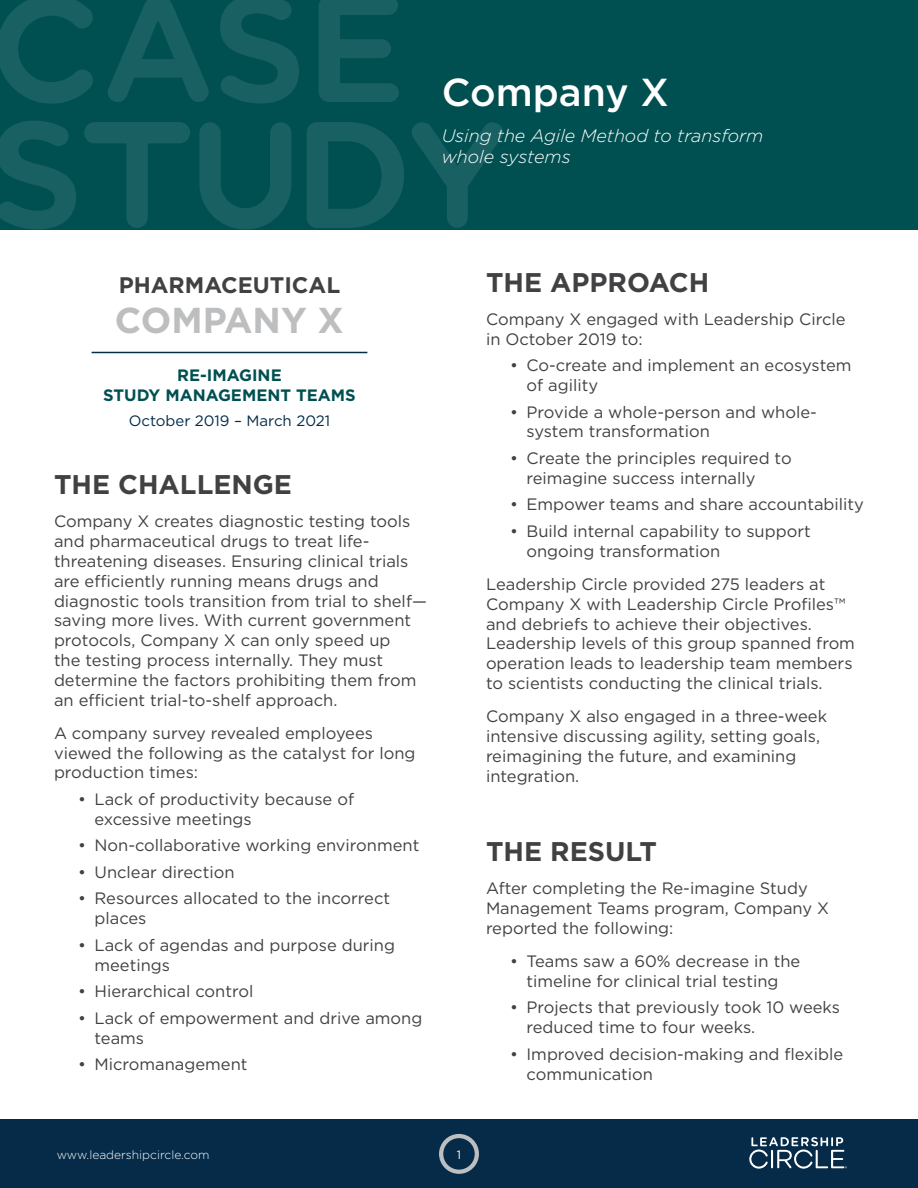
<style>
.page{position:relative;width:918px;height:1188px;background:#fff}
.page>*{position:absolute;margin:0;border:0;box-sizing:border-box;transform-origin:0 0}
.t1{font:500 39px "Gotham";color:#fff}
.t2{font:700 36px "Gotham";color:#bcbec0}
.t3{font:700 27px "Gotham";color:#414042}
.t4{font:700 22.5px "Gotham";color:#414042}
.t5{font:italic 300 18px/21.6px "Gotham";color:#fff}
.t6{font:16.5px/19.8px "Gotham";color:#414042}
.t7{font:700 16.5px/19.8px "Gotham";color:#005051;text-align:center}
.t8{font:15px "Gotham";color:#052c49}
.t9{font:300 12px "Gotham";color:#fff}
.t10{font:12px "Gotham";color:#fff}
</style>
<div class="page">
<div style="left:0;top:1119px;width:918px;height:69px;background:#052b48"></div>
<svg style="left:439px;top:1134px;width:40px;height:40px"></svg>
<svg style="left:749px;top:1137px;width:98px;height:32px"></svg>
<div style="left:0;top:0;width:918px;height:230px;background:#004f51"></div>
<svg style="left:0;top:0;width:93px;height:104px"></svg>
<svg style="left:108px;top:0;width:101px;height:102px"></svg>
<svg style="left:220px;top:0;width:79px;height:104px"></svg>
<svg style="left:319px;top:0;width:80px;height:102px"></svg>
<svg style="left:0;top:121px;width:76px;height:109px"></svg>
<svg style="left:84px;top:122px;width:106px;height:106px"></svg>
<svg style="left:199px;top:122px;width:92px;height:108px"></svg>
<svg style="left:307px;top:122px;width:97px;height:106px"></svg>
<svg style="left:412px;top:122px;width:91px;height:106px"></svg>
<hr style="left:92px;top:352px;width:275px;height:1px;background:#052c49">
<h1 class="t1" style="left:442px;top:67px;width:229px">Company X</h1>
<p class="t5" style="left:442px;top:124px;width:323px">Using the Agile Method to transform whole systems</p>
<h3 class="t4" style="left:119px;top:271px;width:223px">PHARMACEUTICAL</h3>
<h2 class="t2" style="left:115px;top:297px;width:231px">COMPANY X</h2>
<p class="t7" style="left:103px;top:365px;width:254px">RE-IMAGINE<br>STUDY MANAGEMENT TEAMS</p>
<p class="t8" style="left:129px;top:412px;width:203px">October 2019 – March 2021</p>
<h3 class="t3" style="left:54px;top:467px;width:240px">THE CHALLENGE</h3>
<p class="t6" style="left:54px;top:511px;width:374px">Company X creates diagnostic testing tools and pharmaceutical drugs to treat life&shy;threatening diseases. Ensuring clinical trials are efficiently running means drugs and diagnostic tools transition from trial to shelf— saving more lives. With current government protocols, Company X can only speed up<br>the testing process internally. They must determine the factors prohibiting them from an efficient trial-to-shelf approach.</p>
<p class="t6" style="left:54px;top:723px;width:363px">A company survey revealed employees viewed the following as the catalyst for long production times:</p>
<p class="t6" style="left:95px;top:789px;width:261px;text-indent:-16px">• Lack of productivity because of excessive meetings</p>
<p class="t6" style="left:78px;top:835px;width:343px">• Non-collaborative working environment</p>
<p class="t6" style="left:78px;top:862px;width:158px">• Unclear direction</p>
<p class="t6" style="left:95px;top:888px;width:297px;text-indent:-16px">• Resources allocated to the incorrect places</p>
<p class="t6" style="left:95px;top:935px;width:302px;text-indent:-16px">• Lack of agendas and purpose during meetings</p>
<p class="t6" style="left:78px;top:981px;width:177px">• Hierarchical control</p>
<p class="t6" style="left:95px;top:1008px;width:329px;text-indent:-16px">• Lack of empowerment and drive among teams</p>
<p class="t6" style="left:78px;top:1054px;width:171px">• Micromanagement</p>
<h3 class="t3" style="left:486px;top:264px;width:225px">THE APPROACH</h3>
<p class="t6" style="left:486px;top:309px;width:361px">Company X engaged with Leadership Circle in October 2019 to:</p>
<p class="t6" style="left:527px;top:355px;width:327px;text-indent:-16px">• Co-create and implement an ecosystem of agility</p>
<p class="t6" style="left:527px;top:402px;width:292px;text-indent:-16px">• Provide a whole-person and whole&shy;system transformation</p>
<p class="t6" style="left:527px;top:448px;width:267px;text-indent:-16px">• Create the principles required to reimagine success internally</p>
<p class="t6" style="left:510px;top:494px;width:355px">• Empower teams and share accountability</p>
<p class="t6" style="left:527px;top:521px;width:286px;text-indent:-16px">• Build internal capability to support ongoing transformation</p>
<p class="t6" style="left:486px;top:574px;width:371px">Leadership Circle provided 275 leaders at Company X with Leadership Circle Profiles™ and debriefs to achieve their objectives.<br>Leadership levels of this group spanned from operation leads to leadership team members to scientists conducting the clinical trials.</p>
<p class="t6" style="left:486px;top:706px;width:343px">Company X also engaged in a three-week intensive discussing agility, setting goals, reimagining the future, and examining integration.</p>
<h3 class="t3" style="left:486px;top:833px;width:173px">THE RESULT</h3>
<p class="t6" style="left:486px;top:878px;width:345px">After completing the Re-imagine Study<br>Management Teams program, Company X reported the following:</p>
<p class="t6" style="left:510px;top:951px;width:292px;text-align:center">• Teams saw a 60% decrease in the timeline for clinical trial testing</p>
<p class="t6" style="left:527px;top:997px;width:315px;text-indent:-16px">• Projects that previously took 10 weeks reduced time to four weeks.</p>
<p class="t6" style="left:527px;top:1044px;width:318px;text-indent:-16px">• Improved decision-making and flexible communication</p>
<p class="t9" style="left:57px;top:1147px;width:154px">www.leadershipcircle.com</p>
<p class="t10" style="left:457px;top:1147px;width:6px">1</p>
</div>
